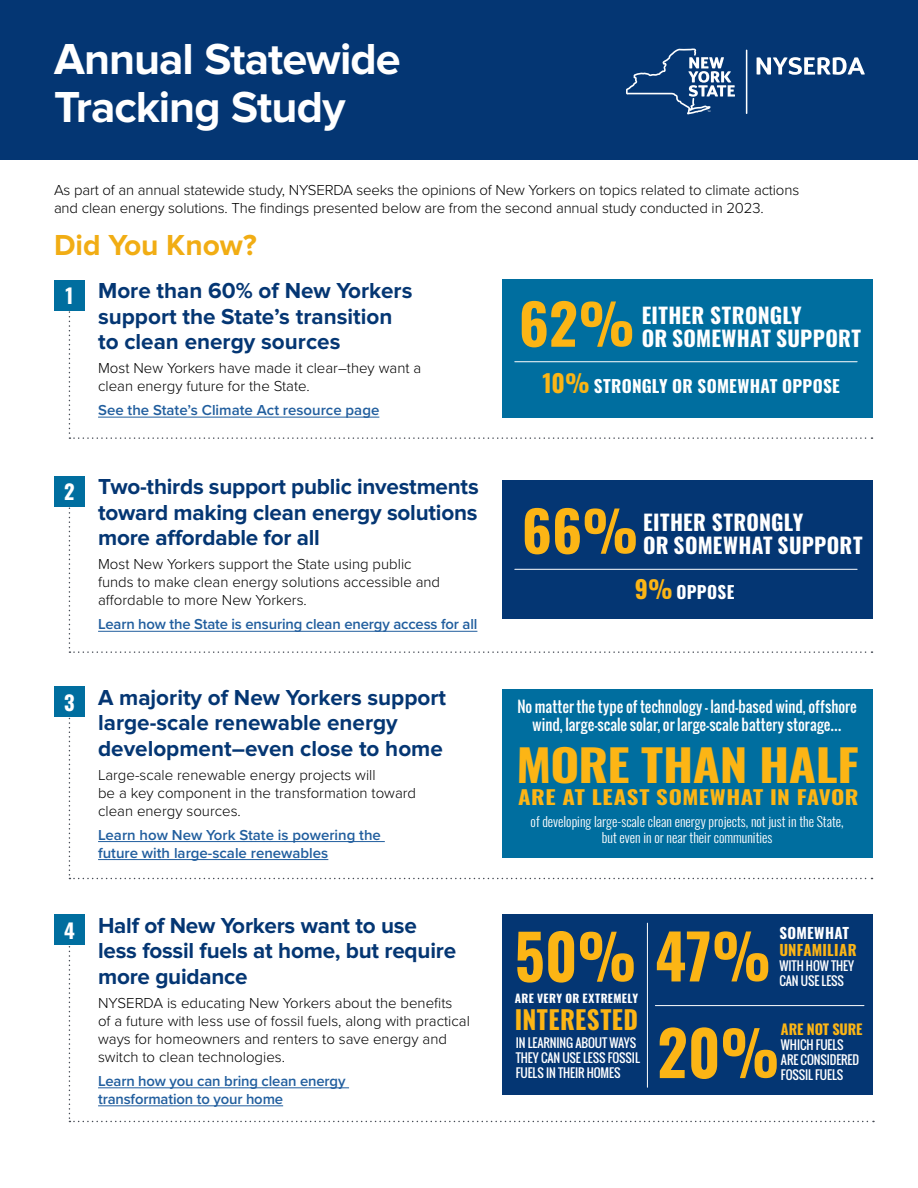
<style>
.page{position:relative;width:918px;height:1188px;background:#fff}
.page>*{position:absolute;margin:0;border:0;box-sizing:border-box;transform-origin:0 0}
.t1{font:700 61.65px "Oswald";color:#fcb515;scale:.95 1}
.t2{font:700 55.8px "Oswald";color:#fcb515}
.t3{font:700 45px/48px "Proxima Nova";letter-spacing:-.02em;color:#fff}
.t4{font:700 44.1px "Oswald";letter-spacing:-.01em;color:#fcb515;scale:1.12 1}
.t5{font:700 30px "Proxima Nova";color:#f1ad14}
.t6{font:700 25.65px "Oswald";letter-spacing:.02em;color:#fcb515}
.t7{font:700 22.5px/25.5px "Proxima Nova";color:#043673}
.t8{font:700 21.45px/23.5px "Oswald";letter-spacing:.015em;color:#fff}
.t9{font:700 20.4px "Oswald";color:#fff}
.t10{font:700 19.5px "Oswald";letter-spacing:.02em;color:#fcb515;scale:1.17 1}
.t11{font:700 17.25px "Oswald";letter-spacing:.015em;color:#fff}
.t12{font:300 15px/18px "Proxima Nova";color:#000}
.t13{font:600 15px/18px "Proxima Nova";letter-spacing:-.01em;color:#215e9e}
.t14{font:15px "Oswald";color:#fff}
.t15{font:700 14.85px/16.4px "Oswald";letter-spacing:.02em;color:#fcb515}
.t16{font:700 14.25px "Oswald";letter-spacing:-.01em;color:#fcb515}
.t17{font:300 13.5px/16.5px "Oswald";color:#fff;text-align:center}
.t18{font:12px/15px "Oswald";letter-spacing:-.01em;color:#fff}
.t19{font:700 11.55px "Oswald";letter-spacing:.035em;color:#fff}
.s1{font-size:24.45px;color:#fcb515}
.s2{font-family:"Proxima Nova";font-weight:700}
.s3{color:#fff}
</style>
<div class="page">
<div style="left:502px;top:280px;width:370px;height:138px;background:#006e9f"></div>
<div style="left:502px;top:481px;width:370px;height:138px;background:#043673"></div>
<div style="left:502px;top:689px;width:370px;height:169px;background:#006e9f"></div>
<svg style="left:69px;top:307px;width:804px;height:132px"></svg>
<svg style="left:69px;top:713px;width:804px;height:166px"></svg>
<svg style="left:69px;top:503px;width:804px;height:150px"></svg>
<svg style="left:69px;top:946px;width:805px;height:176px"></svg>
<div style="left:0;top:0;width:918px;height:160px;background:#043673"></div>
<svg style="left:626px;top:48px;width:109px;height:66px"></svg>
<svg style="left:757px;top:57px;width:108px;height:18px"></svg>
<hr style="left:746px;top:50px;width:1px;height:64px;background:#fff">
<div style="left:54px;top:280px;width:31px;height:30px;background:#006e9f"></div>
<div style="left:54px;top:686px;width:31px;height:31px;background:#006e9f"></div>
<div style="left:54px;top:476px;width:31px;height:31px;background:#006e9f"></div>
<div style="left:54px;top:914px;width:31px;height:31px;background:#006e9f"></div>
<div style="left:502px;top:914px;width:371px;height:181px;background:#043673"></div>
<hr style="left:98px;top:417px;width:281px;height:1px;background:#215e9e">
<hr style="left:98px;top:841px;width:287px;height:1px;background:#215e9e">
<hr style="left:98px;top:859px;width:230px;height:1px;background:#215e9e">
<hr style="left:98px;top:631px;width:379px;height:1px;background:#215e9e">
<hr style="left:98px;top:1088px;width:251px;height:1px;background:#215e9e">
<hr style="left:98px;top:1106px;width:185px;height:1px;background:#215e9e">
<hr style="left:655px;top:1005px;width:209px;height:1px;background:#fff">
<hr style="left:647px;top:923px;width:1px;height:164px;background:#fff">
<hr style="left:515px;top:361px;width:342px;height:1px;background:#fff">
<hr style="left:515px;top:569px;width:342px;height:1px;background:#fff">
<h1 class="t3" style="left:54px;top:36px;width:348px">Annual Statewide<br>Tracking Study</h1>
<p class="t12" style="left:54px;top:180px;width:747px">As part of an annual statewide study, NYSERDA seeks the opinions of New Yorkers on topics related to climate actions and clean energy solutions. The findings presented below are from the second annual study conducted in 2023.</p>
<h2 class="t5" style="left:54px;top:228px;width:204px">Did You Know?</h2>
<h3 class="t9" style="left:65px;top:285px;width:9px">1</h3>
<p class="t7" style="left:98px;top:278px;width:316px">More than 60% of New Yorkers support the State’s transition to clean energy sources</p>
<p class="t12" style="left:98px;top:358px;width:325px">Most New Yorkers have made it clear–they want a clean energy future for the State.</p>
<p class="t13" style="left:98px;top:401px;width:283px">See the State’s Climate Act resource page</p>
<p class="t2" style="left:519px;top:295px;width:117px">62%</p>
<p class="t8" style="left:642px;top:304px;width:221px">EITHER STRONGLY<br>OR SOMEWHAT SUPPORT</p>
<p class="t11" style="left:542px;top:377px;width:299px"><span class="s1">10%</span> STRONGLY OR SOMEWHAT OPPOSE</p>
<h3 class="t9" style="left:64px;top:482px;width:12px">2</h3>
<p class="t7" style="left:98px;top:475px;width:382px;text-align:justify">Two-thirds support public investments toward making clean energy solutions more affordable for all</p>
<p class="t12" style="left:98px;top:554px;width:344px">Most New Yorkers support the State using public funds to make clean energy solutions accessible and affordable to more New Yorkers.</p>
<p class="t13" style="left:98px;top:615px;width:381px">Learn how the State is ensuring clean energy access for all</p>
<h3 class="t9" style="left:64px;top:692px;width:12px">3</h3>
<p class="t7" style="left:98px;top:685px;width:350px">A majority of New Yorkers support large-scale renewable energy development–even close to home</p>
<p class="t12" style="left:98px;top:765px;width:320px">Large-scale renewable energy projects will<br>be a key component in the transformation toward clean energy sources.</p>
<p class="t13" style="left:98px;top:825px;width:284px">Learn how New York State is powering the future with large-scale renewables</p>
<h3 class="t9" style="left:64px;top:920px;width:12px">4</h3>
<p class="t7" style="left:98px;top:913px;width:360px">Half of New Yorkers want to use less fossil fuels at home, but require more guidance</p>
<p class="t12" style="left:98px;top:993px;width:373px">NYSERDA is educating New Yorkers about the benefits<br>of a future with less use of fossil fuels, along with practical ways for homeowners and renters to save energy and switch to clean technologies.</p>
<p class="t13" style="left:98px;top:1071px;width:249px">Learn how you can bring clean energy transformation to your home</p>
<p class="t2" style="left:522px;top:502px;width:118px">66%</p>
<p class="t8" style="left:643px;top:511px;width:221px">EITHER STRONGLY<br>OR SOMEWHAT SUPPORT</p>
<p class="t11" style="left:635px;top:583px;width:101px"><span class="s1">9%</span> OPPOSE</p>
<p class="t14" style="left:517px;top:696px;width:341px">No matter the type of technology — land-based wind, offshore</p>
<p class="t4" style="left:517px;top:742px;width:307px">MORE THAN HALF</p>
<p class="t14" style="left:533px;top:714px;width:311px">wind, large-scale solar, or large-scale battery storage<span class="s2">…</span></p>
<p class="t10" style="left:518px;top:787px;width:293px">ARE AT LEAST SOMEWHAT IN FAVOR</p>
<p class="t17" style="left:531px;top:813px;width:315px">of developing large-scale clean energy projects, not just in the State, but even in or near their communities</p>
<p class="t15" style="left:779px;top:926px;width:79px"><span class="s3">SOMEWHAT<br></span>UNFAMILIAR</p>
<p class="t18" style="left:779px;top:958px;width:76px">WITH HOW THEY<br>CAN USE LESS</p>
<p class="t1" style="left:515px;top:924px;width:271px">50% 47%</p>
<p class="t6" style="left:549px;top:1006px;width:28px">ER</p>
<p class="t19" style="left:515px;top:992px;width:125px">ARE VERY OR EXTREMELY</p>
<p class="t6" style="left:515px;top:1006px;width:125px">INT ESTED</p>
<p class="t18" style="left:516px;top:1036px;width:126px">IN LEARNING ABOUT WAYS<br>THEY CAN USE LESS FOSSIL<br>FUELS IN THEIR HOMES</p>
<p class="t1" style="left:657px;top:1021px;width:130px">20%</p>
<p class="t16" style="left:781px;top:1022px;width:83px">ARE NOT SURE</p>
<p class="t18" style="left:781px;top:1037px;width:80px">WHICH FUELS<br>ARE CONSIDERED<br>FOSSIL FUELS</p>
</div>
